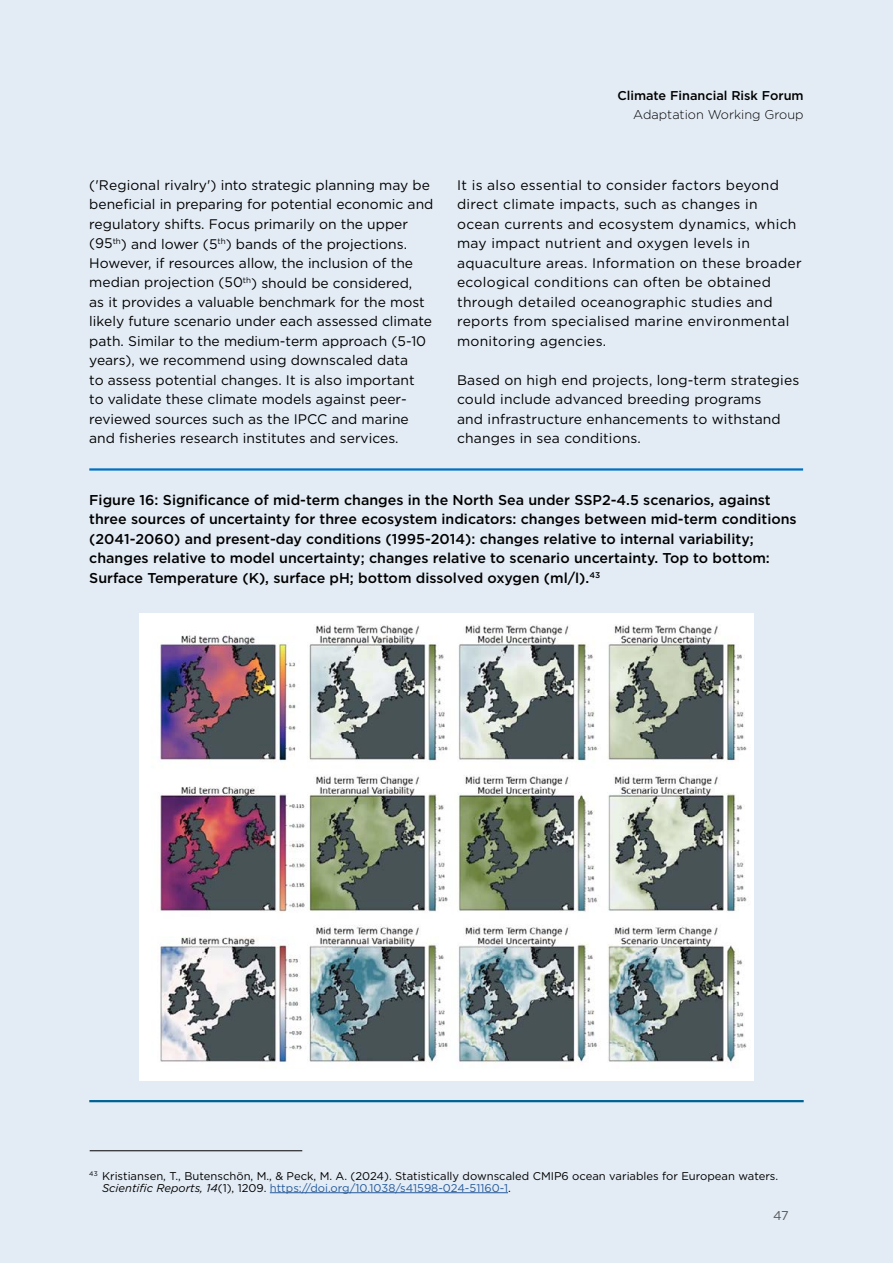
<style>
.page{position:relative;width:893px;height:1263px;background:#e3ecf5}
.page>*{position:absolute;margin:0;border:0;box-sizing:border-box;transform-origin:0 0}
.t1{font:500 14.25px/19.5px "Gotham";color:#000}
.t2{font:13.8px/19.5px "Gotham";color:#000}
.t3{font:13.8px/19.5px "Gotham";letter-spacing:.02em;color:#000}
.t4{font:500 12.75px "Gotham";color:#000}
.t5{font:300 12.75px "Gotham";color:#000}
.t6{font:12.75px "Gotham";color:#545758}
.t7{font:11.25px/12px "Gotham";color:#000}
.s1{font-style:italic}
.s2{color:#275b9b}
</style>
<div class="page">
<hr style="left:90px;top:1150px;width:212px;height:1px;background:#000">
<hr style="left:89px;top:1100px;width:715px;height:2px;background:#006293">
<hr style="left:89px;top:468px;width:714px;height:3px;background:#0070c0">
<div style="left:139px;top:613px;width:615px;height:467px;background:#fff"></div>
<hr style="left:270px;top:1192px;width:238px;height:1px;background:#275b9b">
<img style="left:159px;top:624px;width:588px;height:439px">
<p class="t4" style="left:617px;top:87px;width:188px">Climate Financial Risk Forum</p>
<p class="t5" style="left:633px;top:106px;width:172px">Adaptation Working Group</p>
<p class="t2" style="left:89px;top:175px;width:346px">('Regional rivalry') into strategic planning may be benefcial in preparing for potential economic and regulatory shifts. Focus primarily on the upper (95<sup>th</sup>) and lower (5<sup>th</sup>) bands of the projections.<br>However, if resources allow, the inclusion of the median projection (50<sup>th</sup>) should be considered,<br>as it provides a valuable benchmark for the most likely future scenario under each assessed climate path. Similar to the medium-term approach (5-10 years), we recommend using downscaled data<br>to assess potential changes. It is also important<br>to validate these climate models against peer&shy;reviewed sources such as the IPCC and marine and fsheries research institutes and services.</p>
<p class="t3" style="left:457px;top:175px;width:346px">It is also essential to consider factors beyond direct climate impacts, such as changes in ocean currents and ecosystem dynamics, which may impact nutrient and oxygen levels in aquaculture areas. Information on these broader ecological conditions can often be obtained through detailed oceanographic studies and reports from specialised marine environmental monitoring agencies.</p>
<p class="t2" style="left:457px;top:370px;width:344px">Based on high end projects, long-term strategies could include advanced breeding programs<br>and infrastructure enhancements to withstand changes in sea conditions.</p>
<p class="t1" style="left:89px;top:490px;width:709px">Figure 16: Signifcance of mid-term changes in the North Sea under SSP2-4.5 scenarios, against three sources of uncertainty for three ecosystem indicators: changes between mid-term conditions (2041-2060) and present-day conditions (1995-2014): changes relative to internal variability; changes relative to model uncertainty; changes relative to scenario uncertainty. Top to bottom:<br>Surface Temperature (K), surface pH; bottom dissolved oxygen (ml/l).<sup>43</sup></p>
<p class="t7" style="left:102px;top:1169px;width:678px;text-indent:-13px"><sup>43</sup> Kristiansen, T., Butenschön, M., &amp; Peck, M. A. (2024). Statistically downscaled CMIP6 ocean variables for European waters.<br><span class="s1">Scientifc Reports, 14</span>(1), 1209. <span class="s2">https://doi.org/10.1038/s41598-024-51160-1</span>.</p>
<p class="t6" style="left:773px;top:1207px;width:17px">47</p>
</div>
